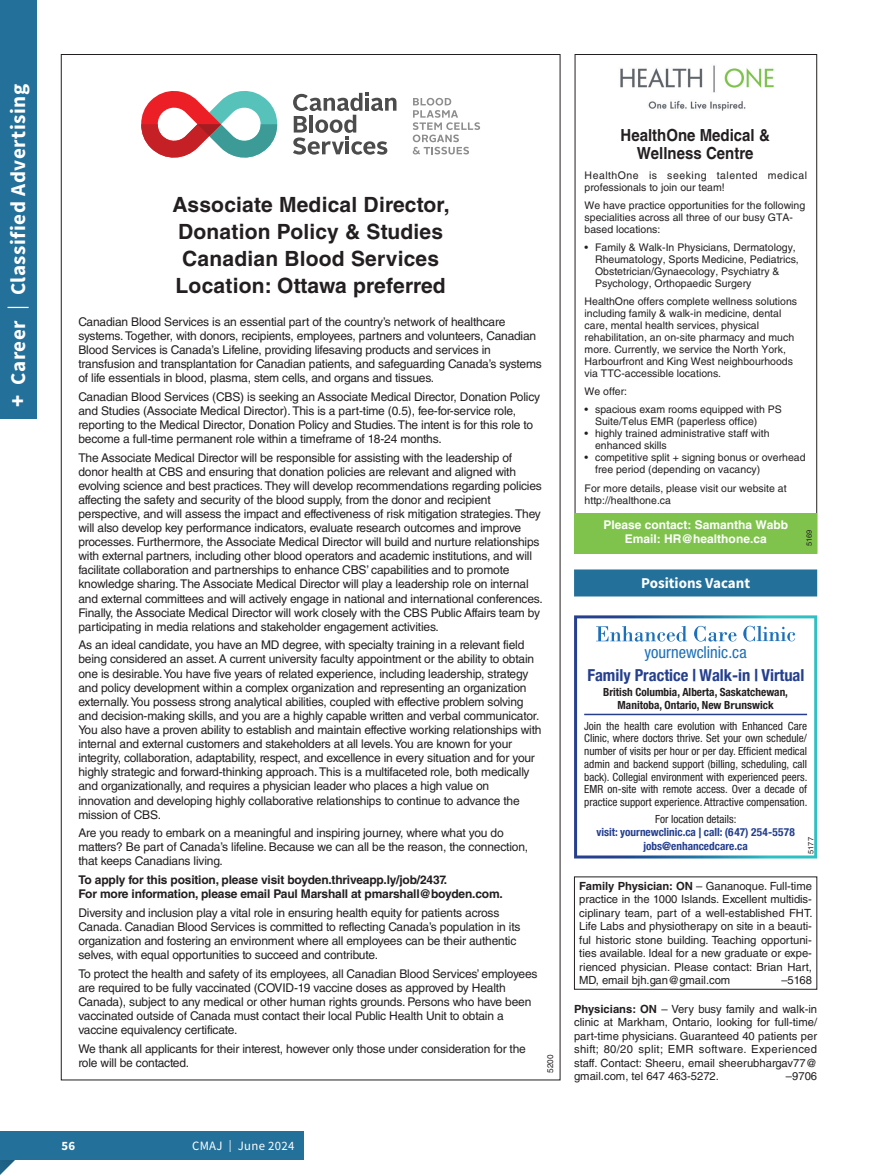
<style>
.page{position:relative;width:878px;height:1175px;background:#fff}
.page>*{position:absolute;margin:0;border:0;box-sizing:border-box;transform-origin:0 0}
.t1{font:700 21px/27px "Helvetica LT Std";letter-spacing:.01em;color:#231f20;text-align:center}
.t2{font:700 21px "Source Sans Pro";letter-spacing:.025em;color:#fff}
.t3{font:700 16.65px/18px "Helvetica LT Std";color:#231f20;text-align:center;scale:.9 1}
.t4{font:700 condensed 16.5px "Helvetica Neue";color:#253f8e}
.t5{font:condensed 16.5px "Helvetica Neue";color:#1c70b9}
.t6{font:700 15px "Source Sans Pro";color:#fff}
.t7{font:12.75px "Source Sans Pro";letter-spacing:.025em;color:#fff}
.t8{font:700 12.75px "Source Sans Pro";color:#fff}
.t9{font:12px/14.1px "Helvetica LT Std";letter-spacing:-.015em;color:#231f20}
.t10{font:700 12px/14.1px "Helvetica LT Std";letter-spacing:-.015em;color:#231f20}
.t11{font:700 12px/13.5px "Helvetica LT Std";color:#fff;text-align:center}
.t12{font:11.25px/13.5px "Helvetica LT Std";color:#231f20;text-align:justify}
.t13{font:condensed 11.25px/12.8px "Helvetica Neue";color:#231f20;text-align:justify}
.t14{font:700 condensed 11.25px/13.5px "Helvetica Neue";color:#253f8e;text-align:center}
.t15{font:700 condensed 11.25px/13.5px "Helvetica Neue";color:#231f20;text-align:center}
.t16{font:10.5px/12px "Helvetica LT Std";color:#231f20}
.t17{font:10.5px/12px "Helvetica LT Std";letter-spacing:.05em;color:#231f20}
.t18{font:8.25px "Helvetica LT Std";color:#231f20}
.t19{font:7.5px "Helvetica LT Std";color:#231f20}
.s1{font-weight:900;font-size:22.5px}
.s2{font-weight:400}
.s3{font-stretch:normal}
.s4{font-weight:400;color:#231f20}
.s5{font-size:14.1px}
.s6{font-weight:700}
.s7{font-size:12px}
</style>
<div class="page">
<div style="left:0;top:0;width:37px;height:418px;background:#23709a"></div>
<svg style="left:0;top:1159px;width:15px;height:15px"></svg>
<svg style="left:141px;top:91px;width:136px;height:67px"></svg>
<svg style="left:412px;top:98px;width:68px;height:56px"></svg>
<svg style="left:293px;top:93px;width:103px;height:62px"></svg>
<hr style="left:345px;top:142px;width:4px;height:12px;background:#4c4c4c">
<img style="left:620px;top:65px;width:154px;height:46px">
<div style="left:574px;top:569px;width:243px;height:27px;background:#23709a"></div>
<div style="left:574px;top:513px;width:242px;height:40px;background:#7fc34d"></div>
<img style="left:574px;top:615px;width:243px;height:243px">
<svg style="left:596px;top:626px;width:91px;height:15px"></svg>
<svg style="left:743px;top:625px;width:52px;height:16px"></svg>
<svg style="left:694px;top:626px;width:42px;height:15px"></svg>
<hr style="left:584px;top:713px;width:223px;height:2px;background:#253f8e">
<div style="left:0;top:1130px;width:304px;height:29px;background:#23709a"></div>
<h1 class="t2" style="left:4px;top:406px;width:324px;rotate:-90deg"><span class="s1">+</span> Career <span class="s2">|</span> Classified Advertising</h1>
<h1 class="t1" style="left:172px;top:191px;width:278px">Associate Medical Director,<br>Donation Policy &amp; Studies<br>Canadian Blood Services<br>Location: Ottawa preferred</h1>
<p class="t9" style="left:78px;top:314px;width:465px">Canadian Blood Services is an essential part of the country’s network of healthcare systems. Together, with donors, recipients, employees, partners and volunteers, Canadian Blood Services is Canada’s Lifeline, providing lifesaving products and services in transfusion and transplantation for Canadian patients, and safeguarding Canada’s systems of life essentials in blood, plasma, stem cells, and organs and tissues.</p>
<p class="t9" style="left:78px;top:389px;width:463px">Canadian Blood Services (CBS) is seeking an Associate Medical Director, Donation Policy and Studies (Associate Medical Director). This is a part-time (0.5), fee-for-service role, reporting to the Medical Director, Donation Policy and Studies. The intent is for this role to become a full-time permanent role within a timeframe of 18-24 months.</p>
<p class="t9" style="left:78px;top:450px;width:466px">The Associate Medical Director will be responsible for assisting with the leadership of donor health at CBS and ensuring that donation policies are relevant and aligned with evolving science and best practices. They will develop recommendations regarding policies affecting the safety and security of the blood supply, from the donor and recipient perspective, and will assess the impact and effectiveness of risk mitigation strategies. They will also develop key performance indicators, evaluate research outcomes and improve processes. Furthermore, the Associate Medical Director will build and nurture relationships with external partners, including other blood operators and academic institutions, and will facilitate collaboration and partnerships to enhance CBS’ capabilities and to promote knowledge sharing. The Associate Medical Director will play a leadership role on internal and external committees and will actively engage in national and international conferences.<br>Finally, the Associate Medical Director will work closely with the CBS Public Affairs team by participating in media relations and stakeholder engagement activities.</p>
<p class="t9" style="left:78px;top:638px;width:464px">As an ideal candidate, you have an MD degree, with specialty training in a relevant field being considered an asset. A current university faculty appointment or the ability to obtain one is desirable.You have five years of related experience, including leadership, strategy and policy development within a complex organization and representing an organization externally.You possess strong analytical abilities, coupled with effective problem solving and decision-making skills, and you are a highly capable written and verbal communicator.<br>You also have a proven ability to establish and maintain effective working relationships with internal and external customers and stakeholders at all levels.You are known for your integrity, collaboration, adaptability, respect, and excellence in every situation and for your highly strategic and forward-thinking approach. This is a multifaceted role, both medically and organizationally, and requires a physician leader who places a high value on innovation and developing highly collaborative relationships to continue to advance the mission of CBS.</p>
<p class="t9" style="left:78px;top:826px;width:451px">Are you ready to embark on a meaningful and inspiring journey, where what you do matters? Be part of Canada’s lifeline. Because we can all be the reason, the connection, that keeps Canadians living.</p>
<p class="t10" style="left:78px;top:872px;width:426px">To apply for this position, please visit boyden.thriveapp.ly/job/2437.<br>For more information, please email Paul Marshall at pmarshall@boyden.com.</p>
<p class="t9" style="left:78px;top:905px;width:443px">Diversity and inclusion play a vital role in ensuring health equity for patients across Canada. Canadian Blood Services is committed to reflecting Canada’s population in its organization and fostering an environment where all employees can be their authentic selves, with equal opportunities to succeed and contribute.</p>
<p class="t9" style="left:78px;top:966px;width:460px">To protect the health and safety of its employees, all Canadian Blood Services’ employees are required to be fully vaccinated (COVID-19 vaccine doses as approved by Health Canada), subject to any medical or other human rights grounds. Persons who have been vaccinated outside of Canada must contact their local Public Health Unit to obtain a vaccine equivalency certificate.</p>
<p class="t9" style="left:78px;top:1041px;width:449px">We thank all applicants for their interest, however only those under consideration for the role will be contacted.</p>
<p class="t18" style="left:545px;top:1072px;width:20px;rotate:-90deg">5200</p>
<h2 class="t3" style="left:620px;top:126px;width:167px">HealthOne Medical &amp;<br>Wellness Centre</h2>
<p class="t17" style="left:584px;top:170px;width:224px">HealthOne is seeking talented medical professionals to join our team!</p>
<p class="t16" style="left:584px;top:200px;width:222px">We have practice opportunities for the following specialities across all three of our busy GTA&shy;based locations:</p>
<p class="t16" style="left:595px;top:242px;width:205px;text-indent:-10px">• Family &amp; Walk-In Physicians, Dermatology, Rheumatology, Sports Medicine, Pediatrics, Obstetrician/Gynaecology, Psychiatry &amp; Psychology, Orthopaedic Surgery</p>
<p class="t16" style="left:584px;top:296px;width:214px">HealthOne offers complete wellness solutions including family &amp; walk-in medicine, dental care, mental health services, physical rehabilitation, an on-site pharmacy and much more. Currently, we service the North York, Harbourfront and King West neighbourhoods via TTC-accessible locations.</p>
<p class="t16" style="left:584px;top:386px;width:44px">We offer:</p>
<p class="t16" style="left:595px;top:404px;width:188px;text-indent:-10px">• spacious exam rooms equipped with PS<br>Suite/Telus EMR (paperless office)</p>
<p class="t16" style="left:595px;top:428px;width:176px;text-indent:-10px">• highly trained administrative staff with enhanced skills</p>
<p class="t16" style="left:595px;top:452px;width:212px;text-indent:-10px">• competitive split + signing bonus or overhead free period (depending on vacancy)</p>
<p class="t16" style="left:584px;top:482px;width:203px">For more details, please visit our website at http://healthone.ca</p>
<p class="t11" style="left:603px;top:518px;width:186px">Please contact: Samantha Wabb<br>Email: HR@healthone.ca</p>
<p class="t19" style="left:804px;top:546px;width:18px;rotate:-90deg">5169</p>
<p class="t6" style="left:641px;top:573px;width:110px">Positions Vacant</p>
<h3 class="t5" style="left:644px;top:642px;width:103px">yournewclinic.ca</h3>
<h3 class="t4" style="left:587px;top:661px;width:219px">Family Practice | Walk-in | Virtual</h3>
<p class="t15" style="left:603px;top:685px;width:186px">British Columbia, Alberta, Saskatchewan,<br>Manitoba, Ontario, New B<span class="s3">ru</span>nswick</p>
<p class="t13" style="left:584px;top:719px;width:225px">Join the health care evolution with Enhanced Care Clinic, where doctors thrive. Set your own schedule/ number of visits per hour or per day. Effcient medical admin and backend support (billing, scheduling, call back). Collegial environment with experienced peers.<br>EMR on-site with remote access. Over a decade of practice support experience. Attractive compensation.</p>
<p class="t14" style="left:596px;top:811px;width:200px"><span class="s4">For location details:<br></span>visit: yournewclinic.ca <span class="s5">|</span> call: (647) 254-5578 jobs@enhancedcare.ca</p>
<p class="t19" style="left:806px;top:854px;width:18px;rotate:-90deg">5177</p>
<p class="t12" style="left:579px;top:879px;width:235px"><span class="s6">Family Physician: ON</span> – Gananoque. Full-time practice in the 1000 Islands. Excellent multidis&shy;ciplinary team, part of a well-established FHT.<br>Life Labs and physiotherapy on site in a beauti&shy;ful historic stone building. Teaching opportuni&shy;ties available. Ideal for a new graduate or expe&shy;rienced physician. Please contact: Brian Hart, MD, email bjh.gan@gmail.com</p>
<p class="t12" style="left:781px;top:973px;width:32px">–5168</p>
<p class="t12" style="left:574px;top:1002px;width:245px"><span class="s6">Physicians: ON</span> – Very busy family and walk-in clinic at Markham, Ontario, looking for full-time/ part-time physicians. Guaranteed 40 patients per shift; 80/20 split; EMR software. Experienced staff. Contact: Sheeru, email sheerubhargav77@ gmail.com, tel 647 463-5272.</p>
<p class="t12" style="left:785px;top:1069px;width:33px">–9706</p>
<p class="t8" style="left:62px;top:1137px;width:15px">56</p>
<p class="t7" style="left:192px;top:1137px;width:104px">CMAJ <span class="s7">|</span> June 2024</p>
</div>
